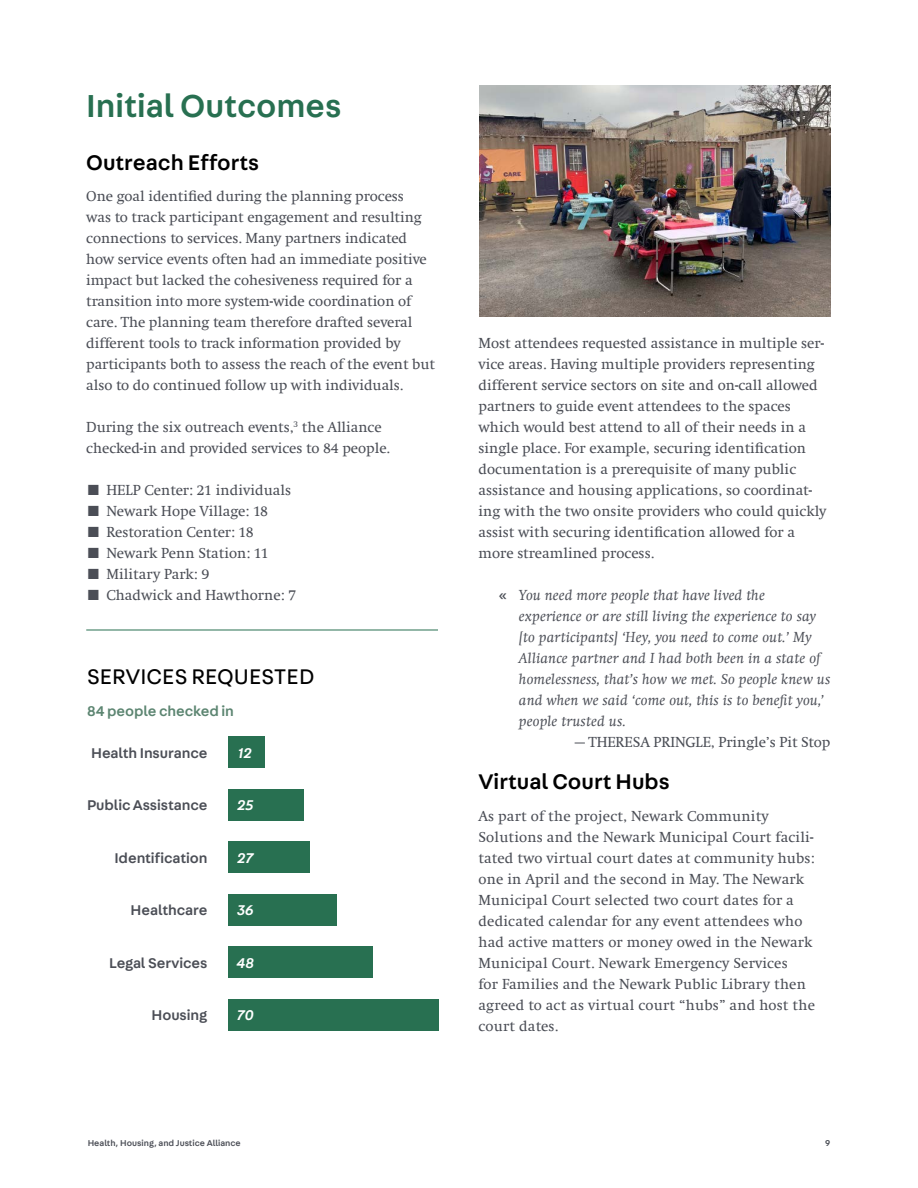
<style>
.page{position:relative;width:918px;height:1188px;background:#fff}
.page>*{position:absolute;margin:0;border:0;box-sizing:border-box;transform-origin:0 0}
.t1{font:500 33.75px "Fabriga";color:#287051}
.t2{font:500 22.5px "Fabriga";color:#000}
.t3{font:22.5px "Fabriga";color:#000}
.t4{font:15px/21px "Swift";color:#4b4e56}
.t5{font:italic 15px/21px "Swift";letter-spacing:.01em;color:#4b4e56}
.t6{font:500 15px "Fabriga";letter-spacing:-.005em;color:#4b4e56}
.t7{font:500 15px "Fabriga";letter-spacing:-.005em;color:#5c8571}
.t8{font:italic 500 15px "Fabriga";letter-spacing:-.01em;color:#fff}
.t9{font:500 9px "Fabriga";color:#4b4e56}
.s1{font-family:"Fabriga"}
.s2{font-family:"Fabriga";font-style:normal}
</style>
<div class="page">
<hr style="left:86px;top:630px;width:352px;height:1px;background:#287051">
<div style="left:228px;top:999px;width:211px;height:31px;background:#287051"></div>
<div style="left:228px;top:946px;width:145px;height:32px;background:#287051"></div>
<div style="left:228px;top:894px;width:109px;height:32px;background:#287051"></div>
<div style="left:228px;top:841px;width:82px;height:32px;background:#287051"></div>
<div style="left:228px;top:789px;width:76px;height:32px;background:#287051"></div>
<div style="left:228px;top:736px;width:36px;height:32px;background:#287051"></div>
<img style="left:479px;top:86px;width:352px;height:230px">
<h1 class="t1" style="left:86px;top:83px;width:257px">Initial Outcomes</h1>
<h2 class="t2" style="left:86px;top:147px;width:175px">Outreach Efforts</h2>
<p class="t4" style="left:86px;top:186px;width:350px">One goal identified during the planning process<br>was to track participant engagement and resulting connections to services. Many partners indicated how service events often had an immediate positive impact but lacked the cohesiveness required for a transition into more system-wide coordination of care. The planning team therefore drafted several different tools to track information provided by participants both to assess the reach of the event but also to do continued follow up with individuals.</p>
<p class="t4" style="left:86px;top:417px;width:305px">During the six outreach events,<sup>3</sup> the Alliance checked-in and provided services to 84 people.</p>
<p class="t4" style="left:86px;top:480px;width:206px"><span class="s1">■</span> HELP Center: 21 individuals</p>
<p class="t4" style="left:86px;top:501px;width:183px"><span class="s1">■</span> Newark Hope Village: 18</p>
<p class="t4" style="left:86px;top:522px;width:169px"><span class="s1">■</span> Restoration Center: 18</p>
<p class="t4" style="left:86px;top:543px;width:184px"><span class="s1">■</span> Newark Penn Station: 11</p>
<p class="t4" style="left:86px;top:564px;width:125px"><span class="s1">■</span> Military Park: 9</p>
<p class="t4" style="left:86px;top:585px;width:211px"><span class="s1">■</span> Chadwick and Hawthorne: 7</p>
<h2 class="t3" style="left:87px;top:662px;width:229px">SERVICES REQUESTED</h2>
<p class="t7" style="left:87px;top:700px;width:148px">84 people checked in</p>
<p class="t8" style="left:239px;top:742px;width:15px">12</p>
<p class="t6" style="left:91px;top:742px;width:118px">Health Insurance</p>
<p class="t6" style="left:87px;top:795px;width:122px">Public Assistance</p>
<p class="t8" style="left:237px;top:795px;width:18px">25</p>
<p class="t6" style="left:114px;top:847px;width:95px">Identification</p>
<p class="t8" style="left:237px;top:847px;width:18px">27</p>
<p class="t6" style="left:131px;top:900px;width:78px">Healthcare</p>
<p class="t8" style="left:237px;top:900px;width:18px">36</p>
<p class="t6" style="left:109px;top:952px;width:100px">Legal Services</p>
<p class="t6" style="left:152px;top:1005px;width:57px">Housing</p>
<p class="t8" style="left:237px;top:952px;width:19px">48</p>
<p class="t8" style="left:237px;top:1005px;width:18px">70</p>
<p class="t4" style="left:478px;top:333px;width:349px">Most attendees requested assistance in multiple ser&shy;vice areas. Having multiple providers representing different service sectors on site and on-call allowed partners to guide event attendees to the spaces which would best attend to all of their needs in a single place. For example, securing identification documentation is a prerequisite of many public assistance and housing applications, so coordinat&shy;ing with the two onsite providers who could quickly assist with securing identification allowed for a more streamlined process.</p>
<p class="t5" style="left:519px;top:585px;width:313px;text-indent:-20px"><span class="s2">«</span> You need more people that have lived the experience or are still living the experience to say [to participants] ‘Hey, you need to come out.’ My Alliance partner and I had both been in a state of homelessness, that’s how we met. So people knew us and when we said ‘come out, this is to benefit you,’ people trusted us.</p>
<p class="t4" style="left:575px;top:732px;width:257px">— THERESA PRINGLE, Pringle’s Pit Stop</p>
<h2 class="t2" style="left:478px;top:766px;width:193px">Virtual Court Hubs</h2>
<p class="t4" style="left:478px;top:805px;width:338px">As part of the project, Newark Community Solutions and the Newark Municipal Court facili&shy;tated two virtual court dates at community hubs: one in April and the second in May. The Newark Municipal Court selected two court dates for a dedicated calendar for any event attendees who had active matters or money owed in the Newark Municipal Court. Newark Emergency Services<br>for Families and the Newark Public Library then agreed to act as virtual court “hubs” and host the court dates.</p>
<p class="t9" style="left:88px;top:1137px;width:155px">Health, Housing, and Justice Alliance</p>
<p class="t9" style="left:825px;top:1137px;width:7px">9</p>
</div>
